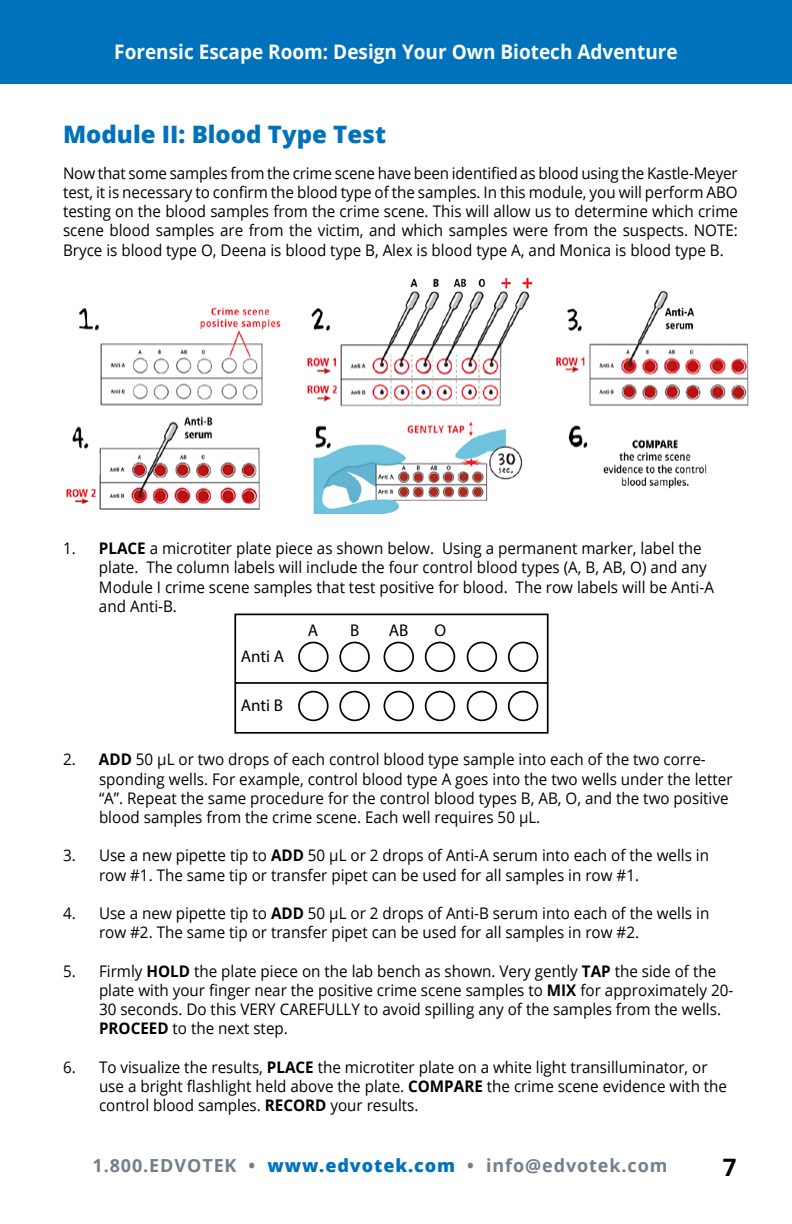
<style>
.page{position:relative;width:792px;height:1224px;background:#fff}
.page>*{position:absolute;margin:0;border:0;box-sizing:border-box;transform-origin:0 0}
.t1{font:800 24px "Open Sans";color:#0072bc}
.t2{font:700 24px "Open Sans";color:#000}
.t3{font:700 20px "Open Sans";color:#fff;scale:.95 1}
.t4{font:700 18px "Open Sans";letter-spacing:.05em;color:#727f8a}
.t5{font:17px "Myriad Pro";color:#000}
.t6{font:16px/19.2px "Open Sans";color:#000;scale:.95 1}
.s1{font-weight:700}
.s2{font-weight:800;color:#0072bc}
</style>
<div class="page">
<div style="left:0;top:0;width:792px;height:84px;background:#0072bc"></div>
<img style="left:66px;top:277px;width:683px;height:236px">
<svg style="left:234px;top:614px;width:315px;height:120px"></svg>
<p class="t3" style="left:114px;top:37px;width:595px">Forensic Escape Room: Design Your Own Biotech Adventure</p>
<h1 class="t1" style="left:63px;top:116px;width:325px">Module II: Blood Type Test</h1>
<p class="t6" style="left:63px;top:163px;width:712px;text-align:justify">Now that some samples from the crime scene have been identified as blood using the Kastle-Meyer test, it is necessary to confirm the blood type of the samples. In this module, you will perform ABO testing on the blood samples from the crime scene. This will allow us to determine which crime scene blood samples are from the victim, and which samples were from the suspects. NOTE:<br>Bryce is blood type O, Deena is blood type B, Alex is blood type A, and Monica is blood type B.</p>
<p class="t6" style="left:99px;top:538px;width:649px;text-indent:-36px">1. <span class="s1">PLACE</span> a microtiter plate piece as shown below. Using a permanent marker, label the plate. The column labels will include the four control blood types (A, B, AB, O) and any Module I crime scene samples that test positive for blood. The row labels will be Anti-A and Anti-B.</p>
<p class="t5" style="left:241px;top:646px;width:45px">Anti A</p>
<p class="t5" style="left:241px;top:695px;width:44px">Anti B</p>
<p class="t5" style="left:308px;top:620px;width:12px">A</p>
<p class="t5" style="left:350px;top:620px;width:11px">B</p>
<p class="t5" style="left:389px;top:620px;width:21px">AB</p>
<p class="t5" style="left:435px;top:620px;width:13px">O</p>
<p class="t6" style="left:99px;top:750px;width:668px;text-indent:-36px">2. <span class="s1">ADD</span> 50 μL or two drops of each control blood type sample into each of the two corre&shy;sponding wells. For example, control blood type A goes into the two wells under the letter “A”. Repeat the same procedure for the control blood types B, AB, O, and the two positive blood samples from the crime scene. Each well requires 50 μL.</p>
<p class="t6" style="left:99px;top:846px;width:644px;text-indent:-36px">3. Use a new pipette tip to <span class="s1">ADD</span> 50 μL or 2 drops of Anti-A serum into each of the wells in row #1. The same tip or transfer pipet can be used for all samples in row #1.</p>
<p class="t6" style="left:99px;top:903px;width:644px;text-indent:-36px">4. Use a new pipette tip to <span class="s1">ADD</span> 50 μL or 2 drops of Anti-B serum into each of the wells in row #2. The same tip or transfer pipet can be used for all samples in row #2.</p>
<p class="t6" style="left:99px;top:961px;width:669px;text-indent:-36px">5. Firmly <span class="s1">HOLD</span> the plate piece on the lab bench as shown. Very gently <span class="s1">TAP</span> the side of the plate with your finger near the positive crime scene samples to <span class="s1">MIX</span> for approximately 20- 30 seconds. Do this VERY CAREFULLY to avoid spilling any of the samples from the wells.<br><span class="s1">PROCEED</span> to the next step.</p>
<p class="t6" style="left:99px;top:1057px;width:663px;text-indent:-36px">6. To visualize the results, <span class="s1">PLACE</span> the microtiter plate on a white light transilluminator, or use a bright flashlight held above the plate. <span class="s1">COMPARE</span> the crime scene evidence with the control blood samples. <span class="s1">RECORD</span> your results.</p>
<p class="t4" style="left:93px;top:1153px;width:576px">1.800.EDVOTEK • <span class="s2">www.edvotek.com</span> • info@edvotek.com</p>
<h1 class="t2" style="left:723px;top:1151px;width:15px">7</h1>
</div>
